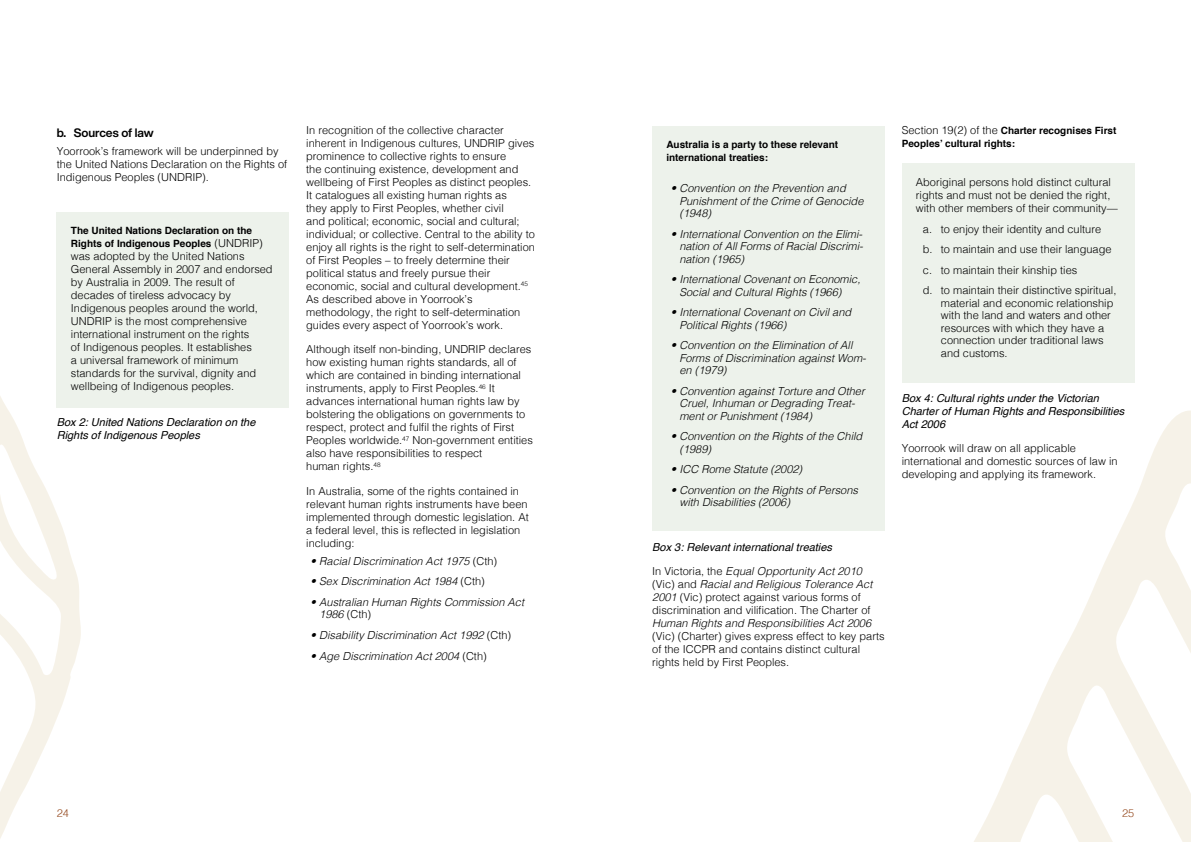
<style>
.page{position:relative;width:1191px;height:842px;background:#fff}
.page>*{position:absolute;margin:0;border:0;box-sizing:border-box;transform-origin:0 0}
.t1{font:700 12px "Helvetica Now Display";color:#000}
.t2{font:300 11px/13px "Helvetica";color:#000}
.t3{font:italic 300 11px/12.5px "Helvetica";color:#000}
.t4{font:italic 11px/13px "Helvetica";color:#000}
.t5{font:300 11px "Helvetica";color:#964c22}
.t6{font:700 10px/13px "Helvetica";color:#000}
.s1{font-weight:300;font-size:11px}
.s2{font-style:normal}
.s3{font-style:italic}
</style>
<div class="page">
<div style="left:57px;top:212px;width:232px;height:195px;background:#edf2eb"></div>
<div style="left:652px;top:126px;width:232px;height:405px;background:#edf2eb"></div>
<div style="left:901px;top:164px;width:233px;height:219px;background:#edf2eb"></div>
<svg style="left:884px;top:403px;width:307px;height:439px"></svg>
<svg style="left:0;top:212px;width:82px;height:627px"></svg>
<p class="t1" style="left:57px;top:124px;width:98px">b. Sources of law</p>
<p class="t2" style="left:57px;top:144px;width:232px">Yoorrook’s framework will be underpinned by the United Nations Declaration on the Rights of<br>Indigenous Peoples (UNDRIP).</p>
<p class="t6" style="left:71px;top:224px;width:193px">The United Nations Declaration on the<br>Rights of Indigenous Peoples <span class="s1">(UNDRIP)</span></p>
<p class="t2" style="left:71px;top:248px;width:203px">was adopted by the United Nations General Assembly in 2007 and endorsed by Australia in 2009. The result of decades of tireless advocacy by Indigenous peoples around the world, UNDRIP is the most comprehensive international instrument on the rights<br>of Indigenous peoples. It establishes<br>a universal framework of minimum standards for the survival, dignity and wellbeing of Indigenous peoples.</p>
<p class="t4" style="left:57px;top:416px;width:200px">Box 2: United Nations Declaration on the<br>Rights of Indigenous Peoples</p>
<p class="t2" style="left:306px;top:123px;width:230px">In recognition of the collective character inherent in Indigenous cultures, UNDRIP gives prominence to collective rights to ensure<br>the continuing existence, development and wellbeing of First Peoples as distinct peoples.<br>It catalogues all existing human rights as<br>they apply to First Peoples, whether civil<br>and political; economic, social and cultural; individual; or collective. Central to the ability to enjoy all rights is the right to self-determination of First Peoples – to freely determine their political status and freely pursue their economic, social and cultural development.<sup>45<br></sup>As described above in Yoorrook’s methodology, the right to self-determination guides every aspect of Yoorrook’s work.</p>
<p class="t2" style="left:306px;top:342px;width:228px">Although itself non-binding, UNDRIP declares how existing human rights standards, all of which are contained in binding international instruments, apply to First Peoples.<sup>46</sup> It advances international human rights law by bolstering the obligations on governments to respect, protect and fulfil the rights of First Peoples worldwide.<sup>47</sup> Non-government entities also have responsibilities to respect<br>human rights.<sup>48</sup></p>
<p class="t2" style="left:306px;top:484px;width:224px">In Australia, some of the rights contained in relevant human rights instruments have been implemented through domestic legislation. At a federal level, this is reflected in legislation including:</p>
<p class="t3" style="left:310px;top:554px;width:188px">• Racial Discrimination Act 1975 <span class="s2">(Cth)</span></p>
<p class="t3" style="left:310px;top:575px;width:176px">• Sex Discrimination Act 1984 <span class="s2">(Cth)</span></p>
<p class="t3" style="left:319px;top:595px;width:206px;text-indent:-9px">• Australian Human Rights Commission Act<br>1986 <span class="s2">(Cth)</span></p>
<p class="t3" style="left:310px;top:628px;width:202px">• Disability Discrimination Act 1992 <span class="s2">(Cth)</span></p>
<p class="t3" style="left:310px;top:649px;width:178px">• Age Discrimination Act 2004 <span class="s2">(Cth)</span></p>
<p class="t6" style="left:666px;top:138px;width:173px">Australia is a party to these relevant international treaties:</p>
<p class="t3" style="left:679px;top:181px;width:186px;text-indent:-9px">• Convention on the Prevention and<br>Punishment of the Crime of Genocide (1948)</p>
<p class="t3" style="left:679px;top:227px;width:185px;text-align:justify;text-indent:-9px">• International Convention on the Elimi&shy;nation of All Forms of Racial Discrimi&shy;nation (1965)</p>
<p class="t3" style="left:679px;top:272px;width:182px;text-indent:-9px">• International Covenant on Economic,<br>Social and Cultural Rights (1966)</p>
<p class="t3" style="left:679px;top:305px;width:173px;text-indent:-9px">• International Covenant on Civil and<br>Political Rights (1966)</p>
<p class="t3" style="left:679px;top:338px;width:188px;text-indent:-9px">• Convention on the Elimination of All<br>Forms of Discrimination against Wom&shy;en (1979)</p>
<p class="t3" style="left:679px;top:384px;width:187px;text-indent:-9px">• Convention against Torture and Other<br>Cruel, Inhuman or Degrading Treat&shy;ment or Punishment (1984)</p>
<p class="t3" style="left:679px;top:429px;width:184px;text-indent:-9px">• Convention on the Rights of the Child (1989)</p>
<p class="t3" style="left:670px;top:462px;width:133px">• ICC Rome Statute (2002)</p>
<p class="t3" style="left:679px;top:483px;width:180px;text-indent:-9px">• Convention on the Rights of Persons with Disabilities (2006)</p>
<p class="t4" style="left:652px;top:540px;width:181px">Box 3: Relevant international treaties</p>
<p class="t2" style="left:652px;top:564px;width:222px">In Victoria, the <span class="s3">Equal Opportunity Act 2010 </span>(Vic) and <span class="s3">Racial and Religious Tolerance Act 2001</span> (Vic) protect against various forms of discrimination and vilification. The Charter of</p>
<p class="t3" style="left:652px;top:616px;width:220px">Human Rights and Responsibilities Act 2006</p>
<p class="t2" style="left:652px;top:629px;width:234px">(Vic) (Charter) gives express effect to key parts of the ICCPR and contains distinct cultural rights held by First Peoples.</p>
<p class="t6" style="left:901px;top:124px;width:216px"><span class="s1">Section 19(2) of the</span> Charter recognises First<br>Peoples’ cultural rights:</p>
<p class="t2" style="left:916px;top:175px;width:203px">Aboriginal persons hold distinct cultural rights and must not be denied the right, with other members of their community—</p>
<p class="t2" style="left:923px;top:218px;width:195px;line-height:20.5px">a. to enjoy their identity and culture<br>b. to maintain and use their language c. to maintain their kinship ties<br>d. to maintain their distinctive spiritual,</p>
<p class="t2" style="left:941px;top:296px;width:174px;line-height:12.5px">material and economic relationship with the land and waters and other resources with which they have a connection under traditional laws and customs.</p>
<p class="t4" style="left:901px;top:391px;width:224px">Box 4: Cultural rights under the Victorian<br>Charter of Human Rights and Responsibilities<br>Act 2006</p>
<p class="t2" style="left:901px;top:441px;width:217px">Yoorrook will draw on all applicable international and domestic sources of law in developing and applying its framework.</p>
<p class="t5" style="left:57px;top:804px;width:14px">24</p>
<p class="t5" style="left:1122px;top:804px;width:14px">25</p>
</div>
